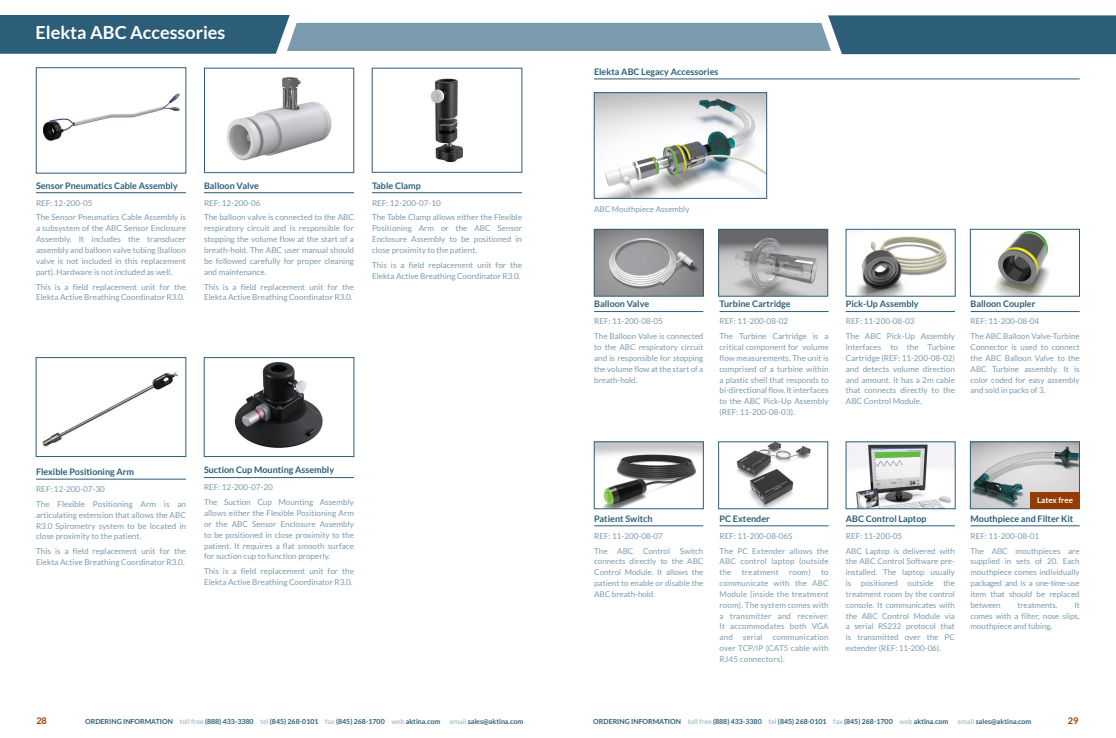
<style>
.page{position:relative;width:1116px;height:738px;background:#fff}
.page>*{position:absolute;margin:0;border:0;box-sizing:border-box;transform-origin:0 0}
.Section_Header{font:700 18px "Lato";color:#fff}
.t1{font:700 9.1px "Lato";color:#933b03}
.Head_with_Rule{font:700 9px "Lato";color:#2c5e79}
.Text{font:8.1px/10.8px "Lato";color:#7c9aad;text-align:justify}
.Text-2{font:8px/10.8px "Lato";color:#7c9aad;text-align:justify}
.Caption_-_Left_Align{font:8px "Lato";color:#7c9aad}
.Text-3{font:8px "Lato";letter-spacing:.02em;color:#7c9aad}
.Caption_-_Right_Alig{font:700 8px "Lato";color:#fff}
.t2{font:700 7px "Lato";color:#2c5e79}
.s1{font-weight:400;color:#94abba}
</style>
<div class="page">
<hr style="left:372px;top:193px;width:150px;height:1px;background:#2c5e79">
<hr style="left:204px;top:477px;width:150px;height:1px;background:#2c5e79">
<hr style="left:36px;top:479px;width:150px;height:1px;background:#2c5e79">
<img style="left:430px;top:78px;width:33px;height:85px">
<img style="left:234px;top:362px;width:89px;height:86px">
<div style="left:204px;top:357px;width:150px;height:100px;border:1px solid #2c5e79"></div>
<img style="left:42px;top:371px;width:137px;height:76px">
<div style="left:36px;top:357px;width:150px;height:100px;border:1px solid #2c5e79"></div>
<img style="left:42px;top:93px;width:138px;height:48px">
<img style="left:226px;top:77px;width:106px;height:84px">
<div style="left:204px;top:68px;width:150px;height:105px;border:1px solid #2c5e79"></div>
<hr style="left:36px;top:193px;width:150px;height:1px;background:#2c5e79">
<hr style="left:204px;top:193px;width:150px;height:1px;background:#2c5e79">
<img style="left:596px;top:231px;width:105px;height:63px">
<div style="left:594px;top:229px;width:109px;height:67px;border:1px solid #2c5e79"></div>
<img style="left:596px;top:444px;width:105px;height:63px">
<div style="left:594px;top:442px;width:109px;height:67px;border:1px solid #2c5e79"></div>
<img style="left:720px;top:231px;width:106px;height:63px">
<div style="left:718px;top:229px;width:110px;height:67px;border:1px solid #2c5e79"></div>
<img style="left:736px;top:444px;width:75px;height:63px">
<div style="left:718px;top:442px;width:110px;height:67px;border:1px solid #2c5e79"></div>
<img style="left:848px;top:231px;width:99px;height:63px">
<div style="left:846px;top:229px;width:109px;height:67px;border:1px solid #2c5e79"></div>
<img style="left:848px;top:444px;width:105px;height:63px">
<div style="left:846px;top:442px;width:109px;height:67px;border:1px solid #2c5e79"></div>
<img style="left:994px;top:231px;width:56px;height:63px">
<div style="left:970px;top:229px;width:110px;height:67px;border:1px solid #2c5e79"></div>
<img style="left:972px;top:444px;width:106px;height:63px">
<div style="left:970px;top:442px;width:110px;height:67px;border:1px solid #2c5e79"></div>
<hr style="left:594px;top:311px;width:109px;height:1px;background:#2c5e79">
<hr style="left:594px;top:526px;width:109px;height:1px;background:#2c5e79">
<hr style="left:720px;top:311px;width:109px;height:1px;background:#2c5e79">
<hr style="left:720px;top:526px;width:109px;height:1px;background:#2c5e79">
<hr style="left:846px;top:311px;width:109px;height:1px;background:#2c5e79">
<hr style="left:846px;top:526px;width:109px;height:1px;background:#2c5e79">
<hr style="left:971px;top:311px;width:109px;height:1px;background:#2c5e79">
<hr style="left:971px;top:526px;width:109px;height:1px;background:#2c5e79">
<img style="left:596px;top:95px;width:169px;height:102px">
<div style="left:594px;top:93px;width:173px;height:106px;border:1px solid #2c5e79"></div>
<hr style="left:594px;top:79px;width:486px;height:1px;background:#2c5e79">
<div style="left:1031px;top:492px;width:49px;height:17px;background:#933b03"></div>
<svg style="left:0;top:15px;width:1116px;height:39px;background:#688b9f"></svg>
<p class="Section_Header" style="left:36px;top:22px;width:191px">Elekta ABC Accessories</p>
<p class="Head_with_Rule" style="left:36px;top:180px;width:143px">Sensor Pneumatics Cable Assembly</p>
<p class="Text" style="left:36px;top:197px;width:58px">REF: 12-200-05</p>
<p class="Text" style="left:36px;top:212px;width:152px">The Sensor Pneumatics Cable Assembly is a subsystem of the ABC Sensor Enclosure Assembly. It includes the transducer assembly and balloon valve tubing (balloon valve is not included in this replacement part). Hardware is not included as well.</p>
<p class="Text" style="left:36px;top:281px;width:152px">This is a field replacement unit for the<br>Elekta Active Breathing Coordinator R3.0.</p>
<p class="Head_with_Rule" style="left:204px;top:180px;width:56px">Balloon Valve</p>
<p class="Text" style="left:204px;top:197px;width:58px">REF: 12-200-06</p>
<p class="Text" style="left:204px;top:212px;width:152px">The balloon valve is connected to the ABC respiratory circuit and is responsible for stopping the volume flow at the start of a breath-hold. The ABC user manual should be followed carefully for proper cleaning and maintenance.</p>
<p class="Text" style="left:204px;top:281px;width:152px">This is a field replacement unit for the<br>Elekta Active Breathing Coordinator R3.0.</p>
<p class="Head_with_Rule" style="left:372px;top:180px;width:50px">Table Clamp</p>
<p class="Text" style="left:372px;top:197px;width:70px">REF: 12-200-07-10</p>
<p class="Text" style="left:372px;top:212px;width:152px">The Table Clamp allows either the Flexible Positioning Arm or the ABC Sensor Enclosure Assembly to be positioned in close proximity to the patient.</p>
<p class="Text" style="left:372px;top:259px;width:152px">This is a field replacement unit for the<br>Elekta Active Breathing Coordinator R3.0.</p>
<p class="Head_with_Rule" style="left:36px;top:467px;width:100px">Flexible Positioning Arm</p>
<p class="Text" style="left:36px;top:484px;width:70px">REF: 12-200-07-30</p>
<p class="Text" style="left:36px;top:499px;width:151px">The Flexible Positioning Arm is an articulating extension that allows the ABC R3.0 Spirometry system to be located in close proximity to the patient.</p>
<p class="Text" style="left:36px;top:546px;width:151px">This is a field replacement unit for the<br>Elekta Active Breathing Coordinator R3.0.</p>
<p class="Head_with_Rule" style="left:204px;top:465px;width:132px">Suction Cup Mounting Assembly</p>
<p class="Text" style="left:204px;top:482px;width:70px">REF: 12-200-07-20</p>
<p class="Text" style="left:204px;top:497px;width:152px">The Suction Cup Mounting Assembly allows either the Flexible Positioning Arm or the ABC Sensor Enclosure Assembly to be positioned in close proximity to the patient. It requires a flat smooth surface for suction cup to function properly.</p>
<p class="Text" style="left:204px;top:566px;width:152px">This is a field replacement unit for the<br>Elekta Active Breathing Coordinator R3.0.</p>
<p class="Head_with_Rule" style="left:594px;top:66px;width:126px">Elekta ABC Legacy Accessories</p>
<p class="Caption_-_Left_Align" style="left:594px;top:205px;width:97px">ABC Mouthpiece Assembly</p>
<p class="Head_with_Rule" style="left:594px;top:299px;width:56px">Balloon Valve</p>
<p class="Text" style="left:594px;top:316px;width:70px">REF: 11-200-08-05</p>
<p class="Text-2" style="left:594px;top:331px;width:111px">The Balloon Valve is connected to the ABC respiratory circuit and is responsible for stopping the volume flow at the start of a breath-hold.</p>
<p class="Head_with_Rule" style="left:720px;top:299px;width:73px">Turbine Cartridge</p>
<p class="Text" style="left:720px;top:316px;width:70px">REF: 11-200-08-02</p>
<p class="Text" style="left:720px;top:331px;width:111px">The Turbine Cartridge is a critical component for volume flow measurements. The unit is comprised of a turbine within a plastic shell that responds to bi-directional flow. It interfaces to the ABC Pick-Up Assembly (REF: 11-200-08-03).</p>
<p class="Head_with_Rule" style="left:846px;top:299px;width:74px">Pick-Up Assembly</p>
<p class="Text" style="left:846px;top:316px;width:70px">REF: 11-200-08-03</p>
<p class="Text" style="left:846px;top:331px;width:111px">The ABC Pick-Up Assembly interfaces to the Turbine Cartridge (REF: 11-200-08-02) and detects volume direction and amount. It has a 2m cable that connects directly to the ABC Control Module.</p>
<p class="Head_with_Rule" style="left:971px;top:299px;width:66px">Balloon Coupler</p>
<p class="Text" style="left:971px;top:316px;width:70px">REF: 11-200-08-04</p>
<p class="Text-2" style="left:971px;top:331px;width:111px">The ABC Balloon Valve-Turbine Connector is used to connect the ABC Balloon Valve to the ABC Turbine assembly. It is color coded for easy assembly and sold in packs of 3.</p>
<p class="Head_with_Rule" style="left:594px;top:513px;width:60px">Patient Switch</p>
<p class="Text" style="left:594px;top:530px;width:70px">REF: 11-200-08-07</p>
<p class="Text-2" style="left:594px;top:545px;width:111px">The ABC Control Switch connects directly to the ABC Control Module. It allows the patient to enable or disable the ABC breath-hold.</p>
<p class="Head_with_Rule" style="left:720px;top:513px;width:52px">PC Extender</p>
<p class="Text" style="left:720px;top:530px;width:75px">REF: 11-200-08-06S</p>
<p class="Text-2" style="left:720px;top:545px;width:111px">The PC Extender allows the ABC control laptop (outside the</p>
<p class="Text-3" style="left:742px;top:568px;width:38px">treatment</p>
<p class="Text-2" style="left:789px;top:567px;width:23px">room)</p>
<p class="Text-2" style="left:720px;top:567px;width:111px;text-indent:102px">to communicate with the ABC Module (inside the treatment room). The system comes with a transmitter and receiver.<br>It accommodates both VGA and</p>
<p class="Text-2" style="left:743px;top:632px;width:21px">serial</p>
<p class="Text-2" style="left:720px;top:632px;width:111px;text-indent:53px">communication over TCP/IP (CAT5 cable with RJ45 connectors).</p>
<p class="Head_with_Rule" style="left:846px;top:513px;width:82px">ABC Control Laptop</p>
<p class="Text" style="left:846px;top:530px;width:58px">REF: 11-200-05</p>
<p class="Text-2" style="left:846px;top:545px;width:111px">ABC Laptop is delivered with the ABC Control Software pre&shy;installed. The laptop usually is positioned outside the treatment room by the control console. It communicates with the ABC Control Module via a serial RS232 protocol that is transmitted over the PC extender (REF: 11-200-06).</p>
<p class="Caption_-_Right_Alig" style="left:1037px;top:496px;width:37px">Latex free</p>
<p class="Head_with_Rule" style="left:971px;top:513px;width:104px">Mouthpiece and Filter Kit</p>
<p class="Text" style="left:971px;top:530px;width:70px">REF: 11-200-08-01</p>
<p class="Text-2" style="left:971px;top:545px;width:111px">The ABC mouthpieces are supplied in sets of 20. Each mouthpiece comes individually packaged and is a one-time-use item that should be replaced between</p>
<p class="Text-2" style="left:971px;top:599px;width:111px;text-indent:104px">It comes with a filter, nose slips, mouthpiece and tubing.</p>
<p class="Text-2" style="left:1018px;top:599px;width:41px">treatments.</p>
<p class="t1" style="left:36px;top:716px;width:12px">28</p>
<p class="t2" style="left:85px;top:717px;width:357px">ORDERING INFORMATION <span class="s1">toll free</span> (888) 433-3380 <span class="s1">tel</span> (845) 268-0101 <span class="s1">fax</span> (845) 268-1700 <span class="s1">web</span> aktina.com</p>
<p class="t2" style="left:450px;top:717px;width:75px"><span class="s1">email</span> sales@aktina.com</p>
<p class="t2" style="left:593px;top:717px;width:357px">ORDERING INFORMATION <span class="s1">toll free</span> (888) 433-3380 <span class="s1">tel</span> (845) 268-0101 <span class="s1">fax</span> (845) 268-1700 <span class="s1">web</span> aktina.com</p>
<p class="t2" style="left:958px;top:717px;width:75px"><span class="s1">email</span> sales@aktina.com</p>
<p class="t1" style="left:1068px;top:716px;width:12px">29</p>
</div>
